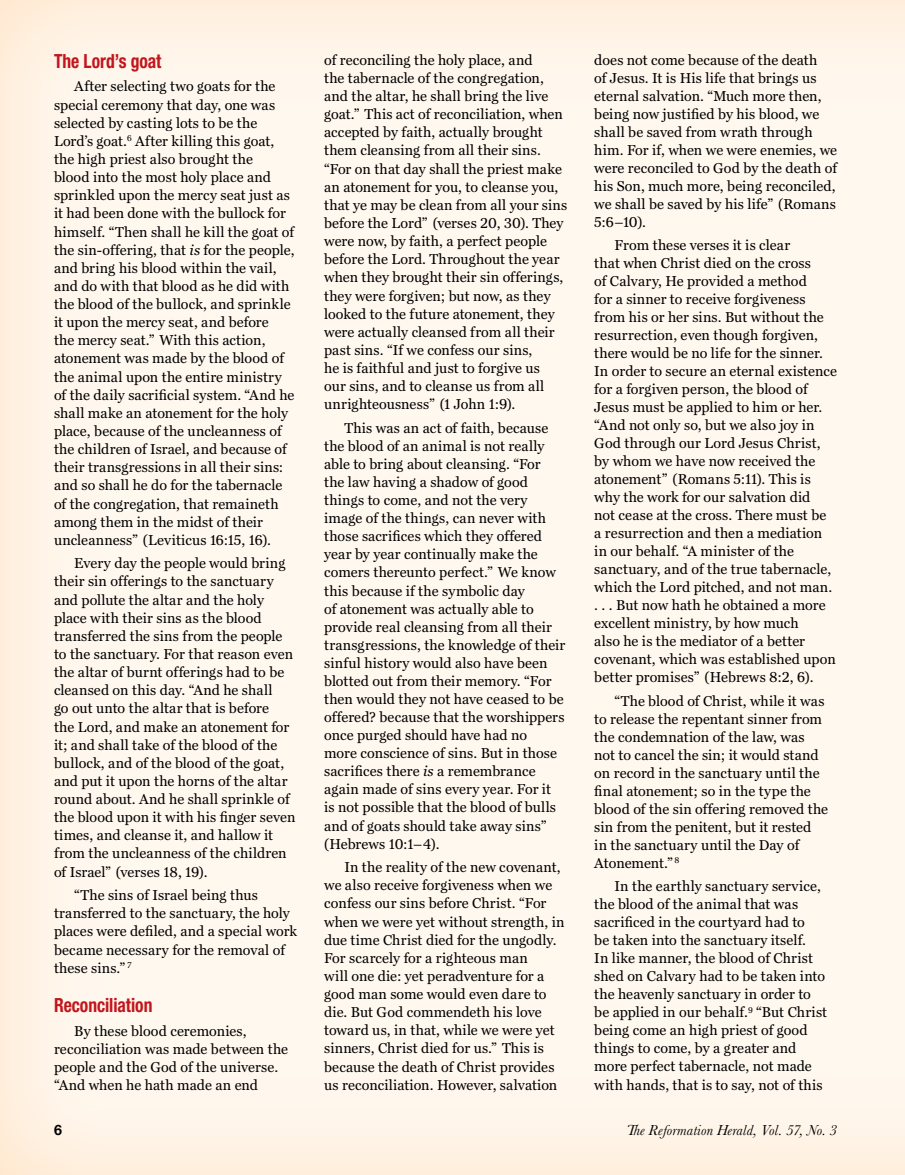
<style>
.page{position:relative;width:905px;height:1175px;background:#fff}
.page>*{position:absolute;margin:0;border:0;box-sizing:border-box;transform-origin:0 0}
.t1{font:700 condensed 19.5px "Helvetica Neue LT Std";color:#c2151c;scale:.9 1}
.t2{font:italic 15px "Baskerville";letter-spacing:.01em;color:#000}
.t3{font:14.25px/18px "R Hperiodicals";letter-spacing:.005em;color:#000}
.t4{font:700 14.25px "Helvetica Neue";color:#000}
.s1{font-style:italic}
.s2{font-size:15.3px}
</style>
<div class="page">
<div style="left:0;top:0;width:904px;height:1174px;background:linear-gradient(to right,#fff6eb,#fff8ef)"></div>
<h1 class="t1" style="left:54px;top:49px;width:121px">The Lord’s goat</h1>
<p class="t3" style="left:54px;top:77px;width:242px;text-indent:20px">After selecting two goats for the special ceremony that day, one was selected by casting lots to be the Lord’s goat.<sup>6</sup> After killing this goat, the high priest also brought the<br>blood into the most holy place and sprinkled upon the mercy seat just as it had been done with the bullock for himself. “Then shall he kill the goat of the sin-offering, that <span class="s1">is</span> for the people, and bring his blood within the vail, and do with that blood as he did with the blood of the bullock, and sprinkle it upon the mercy seat, and before<br>the mercy seat.” With this action, atonement was made by the blood of the animal upon the entire ministry of the daily sacrificial system. “And he shall make an atonement for the holy place, because of the uncleanness of the children of Israel, and because of their transgressions in all their sins: and so shall he do for the tabernacle of the congregation, that remaineth among them in the midst of their uncleanness” (Leviticus 16:15, 16).</p>
<p class="t3" style="left:54px;top:554px;width:243px;text-indent:20px">Every day the people would bring their sin offerings to the sanctuary and pollute the altar and the holy place with their sins as the blood transferred the sins from the people to the sanctuary. For that reason even the altar of burnt offerings had to be cleansed on this day. “And he shall<br>go out unto the altar that is before<br>the Lord, and make an atonement for it; and shall take of the blood of the bullock, and of the blood of the goat, and put it upon the horns of the altar round about. And he shall sprinkle of the blood upon it with his finger seven times, and cleanse it, and hallow it from the uncleanness of the children of Israel” (verses 18, 19).</p>
<p class="t3" style="left:54px;top:885px;width:244px;text-indent:20px">“The sins of Israel being thus transferred to the sanctuary, the holy places were defiled, and a special work became necessary for the removal of these sins.” <sup>7</sup></p>
<h1 class="t1" style="left:54px;top:993px;width:111px">Reconciliation</h1>
<p class="t3" style="left:54px;top:1021px;width:235px;text-indent:20px">By these blood ceremonies, reconciliation was made between the people and the God of the universe. “And when he hath made an end</p>
<p class="t3" style="left:324px;top:50px;width:244px">of reconciling the holy place, and<br>the tabernacle of the congregation, and the altar, he shall bring the live goat.” This act of reconciliation, when accepted by faith, actually brought them cleansing from all their sins. “For on that day shall the priest make an atonement for you, to cleanse you, that ye may be clean from all your sins before the Lord” (verses 20, 30). They were now, by faith, a perfect people before the Lord. Throughout the year when they brought their sin offerings, they were forgiven; but now, as they looked to the future atonement, they were actually cleansed from all their past sins. “If we confess our sins,<br>he is faithful and just to forgive us<br>our sins, and to cleanse us from all unrighteousness” (1 John 1:9).</p>
<p class="t3" style="left:324px;top:418px;width:243px;text-indent:20px">This was an act of faith, because the blood of an animal is not really able to bring about cleansing. “For<br>the law having a shadow of good things to come, and not the very image of the things, can never with those sacrifices which they offered year by year continually make the comers thereunto perfect.” We know this because if the symbolic day<br>of atonement was actually able to provide real cleansing from all their transgressions, the knowledge of their sinful history would also have been blotted out from their memory. “For then would they not have ceased to be offered? because that the worshippers once purged should have had no<br>more conscience of sins. But in those sacrifices there <span class="s1">is</span> a remembrance again made of sins every year. For it<br>is not possible that the blood of bulls and of goats should take away sins” (Hebrews 10:1–4).</p>
<p class="t3" style="left:324px;top:857px;width:242px;text-indent:20px">In the reality of the new covenant, we also receive forgiveness when we confess our sins before Christ. “For when we were yet without strength, in due time Christ died for the ungodly.<br>For scarcely for a righteous man<br>will one die: yet peradventure for a good man some would even dare to die. But God commendeth his love toward us, in that, while we were yet sinners, Christ died for us.” This is because the death of Christ provides us reconciliation. However, salvation</p>
<p class="t3" style="left:594px;top:50px;width:244px">does not come because of the death<br>of Jesus. It is His life that brings us eternal salvation. “Much more then, being now justified by his blood, we shall be saved from wrath through him. For if, when we were enemies, we were reconciled to God by the death of his Son, much more, being reconciled, we shall be saved by his life” (Romans 5:6–10).</p>
<p class="t3" style="left:594px;top:236px;width:244px;text-indent:20px">From these verses it is clear<br>that when Christ died on the cross<br>of Calvary, He provided a method<br>for a sinner to receive forgiveness from his or her sins. But without the resurrection, even though forgiven, there would be no life for the sinner.<br>In order to secure an eternal existence for a forgiven person, the blood of Jesus must be applied to him or her. “And not only so, but we also joy in God through our Lord Jesus Christ, by whom we have now received the atonement” (Romans 5:11). This is why the work for our salvation did<br>not cease at the cross. There must be a resurrection and then a mediation in our behalf. “A minister of the sanctuary, and of the true tabernacle, which the Lord pitched, and not man. . . . But now hath he obtained a more excellent ministry, by how much<br>also he is the mediator of a better covenant, which was established upon better promises” (Hebrews 8:2, 6).</p>
<p class="t3" style="left:594px;top:691px;width:235px;text-indent:20px">“The blood of Christ, while it was to release the repentant sinner from the condemnation of the law, was not to cancel the sin; it would stand on record in the sanctuary until the final atonement; so in the type the blood of the sin offering removed the sin from the penitent, but it rested<br>in the sanctuary until the Day of<br>Atonement.” <sup>8</sup></p>
<p class="t3" style="left:594px;top:876px;width:234px;text-indent:20px">In the earthly sanctuary service, the blood of the animal that was sacrificed in the courtyard had to<br>be taken into the sanctuary itself.<br>In like manner, the blood of Christ shed on Calvary had to be taken into the heavenly sanctuary in order to be applied in our behalf.<sup>9</sup> “But Christ being come an high priest of good things to come, by a greater and more perfect tabernacle, not made with hands, that is to say, not of this</p>
<p class="t4" style="left:54px;top:1118px;width:9px">6</p>
<p class="t2" style="left:626px;top:1120px;width:212px"><span class="s2">T</span>he Reformation Herald, Vol. 57, No. 3</p>
</div>
